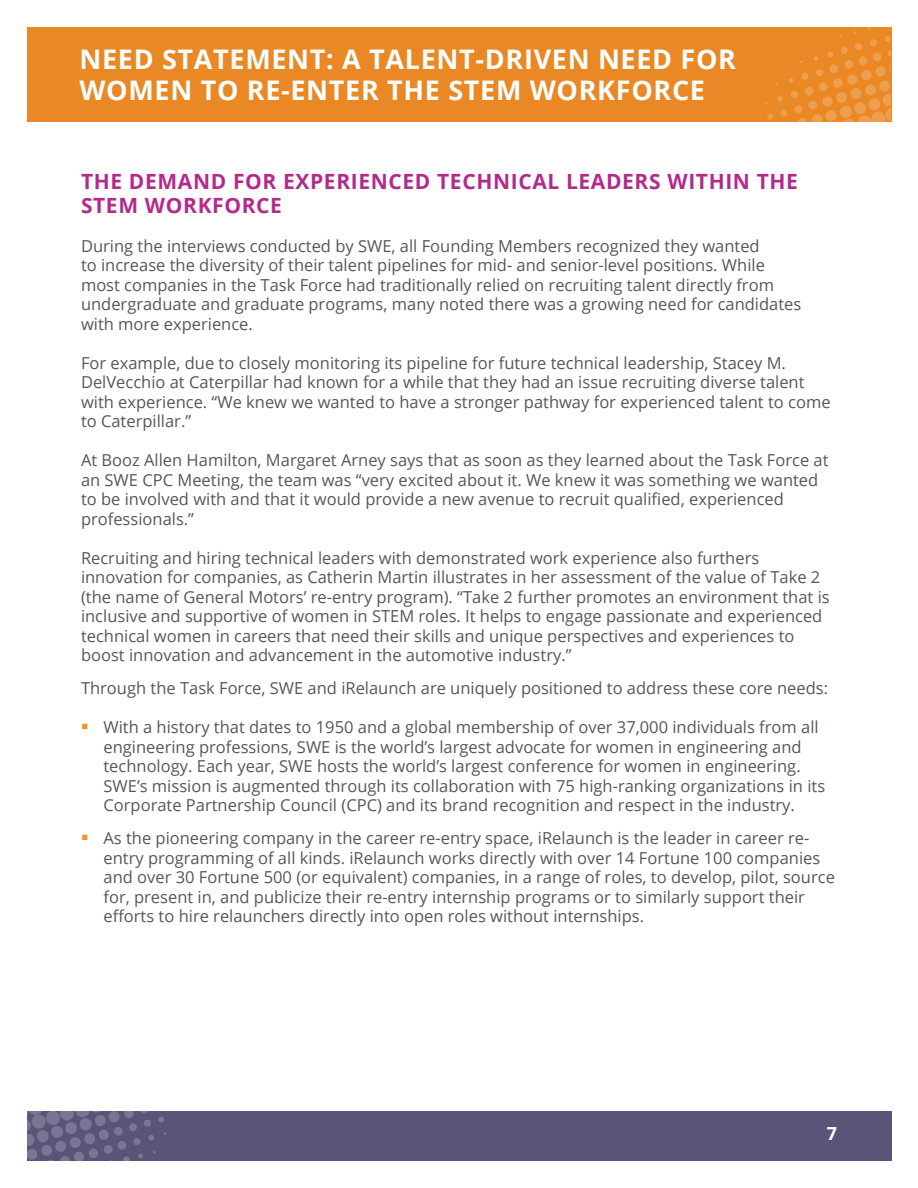
<style>
.page{position:relative;width:918px;height:1188px;background:#fff}
.page>*{position:absolute;margin:0;border:0;box-sizing:border-box;transform-origin:0 0}
.t1{font:700 27px/31.5px "Open Sans";letter-spacing:.025em;color:#fff}
.t2{font:700 21px/24px "Open Sans";letter-spacing:.03em;color:#b5298a}
.t3{font:700 18px "Open Sans";color:#fff}
.t4{font:16.5px/19.5px "Open Sans";color:#54575a}
</style>
<div class="page">
<div style="left:27px;top:1111px;width:864px;height:50px;background:#5c5378"></div>
<svg style="left:138px;top:1154px;width:5px;height:5px"></svg>
<svg style="left:148px;top:1135px;width:6px;height:6px"></svg>
<svg style="left:158px;top:1117px;width:6px;height:6px"></svg>
<svg style="left:123px;top:1157px;width:7px;height:4px"></svg>
<div style="left:133px;top:1138px;width:8px;height:7px;background:#7b7492;border-radius:50%"></div>
<div style="left:129px;top:1123px;width:8px;height:8px;background:#7b7492;border-radius:50%"></div>
<svg style="left:140px;top:1111px;width:7px;height:2px"></svg>
<div style="left:144px;top:1120px;width:7px;height:7px;background:#7b7492;border-radius:50%"></div>
<div style="left:89px;top:1149px;width:9px;height:9px;background:#7b7492;border-radius:50%"></div>
<svg style="left:124px;top:1111px;width:10px;height:7px"></svg>
<div style="left:84px;top:1133px;width:11px;height:11px;background:#7b7492;border-radius:50%"></div>
<div style="left:95px;top:1115px;width:11px;height:11px;background:#7b7492;border-radius:50%"></div>
<div style="left:109px;top:1111px;width:11px;height:11px;background:#7b7492;border-radius:50%"></div>
<svg style="left:60px;top:1111px;width:40px;height:10px"></svg>
<div style="left:46px;top:1111px;width:14px;height:14px;background:#7b7492;border-radius:50%"></div>
<svg style="left:32px;top:1115px;width:14px;height:14px"></svg>
<div style="left:80px;top:1118px;width:12px;height:12px;background:#7b7492;border-radius:50%"></div>
<div style="left:70px;top:1137px;width:11px;height:11px;background:#7b7492;border-radius:50%"></div>
<div style="left:55px;top:1141px;width:11px;height:11px;background:#7b7492;border-radius:50%"></div>
<div style="left:41px;top:1145px;width:11px;height:11px;background:#7b7492;border-radius:50%"></div>
<div style="left:27px;top:1149px;width:10px;height:11px;background:#7b7492;border-radius:50%"></div>
<svg style="left:27px;top:1111px;width:16px;height:35px"></svg>
<div style="left:37px;top:1130px;width:12px;height:12px;background:#7b7492;border-radius:50%"></div>
<div style="left:51px;top:1126px;width:12px;height:12px;background:#7b7492;border-radius:50%"></div>
<div style="left:65px;top:1122px;width:12px;height:12px;background:#7b7492;border-radius:50%"></div>
<div style="left:99px;top:1130px;width:10px;height:10px;background:#7b7492;border-radius:50%"></div>
<svg style="left:48px;top:1152px;width:36px;height:9px"></svg>
<div style="left:104px;top:1145px;width:9px;height:9px;background:#7b7492;border-radius:50%"></div>
<div style="left:118px;top:1141px;width:8px;height:9px;background:#7b7492;border-radius:50%"></div>
<div style="left:114px;top:1127px;width:9px;height:9px;background:#7b7492;border-radius:50%"></div>
<div style="left:27px;top:27px;width:864px;height:94px;background:#e98824"></div>
<svg style="left:814px;top:56px;width:4px;height:5px"></svg>
<svg style="left:788px;top:78px;width:5px;height:5px"></svg>
<svg style="left:885px;top:36px;width:6px;height:6px"></svg>
<svg style="left:827px;top:52px;width:6px;height:6px"></svg>
<svg style="left:777px;top:96px;width:6px;height:6px"></svg>
<svg style="left:767px;top:114px;width:6px;height:6px"></svg>
<div style="left:841px;top:47px;width:7px;height:7px;background:#ed9f4e;border-radius:50%"></div>
<div style="left:816px;top:69px;width:7px;height:7px;background:#ed9f4e;border-radius:50%"></div>
<div style="left:801px;top:73px;width:7px;height:7px;background:#ed9f4e;border-radius:50%"></div>
<div style="left:791px;top:91px;width:7px;height:7px;background:#ed9f4e;border-radius:50%"></div>
<div style="left:794px;top:105px;width:8px;height:8px;background:#ed9f4e;border-radius:50%"></div>
<div style="left:780px;top:110px;width:7px;height:7px;background:#ed9f4e;border-radius:50%"></div>
<svg style="left:829px;top:64px;width:9px;height:9px"></svg>
<svg style="left:833px;top:78px;width:10px;height:10px"></svg>
<div style="left:847px;top:74px;width:10px;height:11px;background:#ed9f4e;border-radius:50%"></div>
<div style="left:836px;top:92px;width:11px;height:11px;background:#ed9f4e;border-radius:50%"></div>
<div style="left:826px;top:110px;width:11px;height:11px;background:#ed9f4e;border-radius:50%"></div>
<svg style="left:798px;top:114px;width:25px;height:7px"></svg>
<div style="left:840px;top:106px;width:12px;height:12px;background:#ed9f4e;border-radius:50%"></div>
<div style="left:851px;top:88px;width:10px;height:11px;background:#ed9f4e;border-radius:50%"></div>
<div style="left:865px;top:85px;width:11px;height:10px;background:#ed9f4e;border-radius:50%"></div>
<div style="left:879px;top:81px;width:11px;height:10px;background:#ed9f4e;border-radius:50%"></div>
<svg style="left:842px;top:94px;width:49px;height:28px"></svg>
<div style="left:868px;top:98px;width:12px;height:12px;background:#ed9f4e;border-radius:50%"></div>
<div style="left:854px;top:102px;width:12px;height:12px;background:#ed9f4e;border-radius:50%"></div>
<div style="left:823px;top:96px;width:10px;height:11px;background:#ed9f4e;border-radius:50%"></div>
<div style="left:861px;top:70px;width:10px;height:10px;background:#ed9f4e;border-radius:50%"></div>
<svg style="left:875px;top:66px;width:11px;height:11px"></svg>
<div style="left:819px;top:83px;width:9px;height:8px;background:#ed9f4e;border-radius:50%"></div>
<div style="left:805px;top:87px;width:9px;height:8px;background:#ed9f4e;border-radius:50%"></div>
<svg style="left:808px;top:101px;width:9px;height:9px"></svg>
<div style="left:844px;top:60px;width:9px;height:9px;background:#ed9f4e;border-radius:50%"></div>
<div style="left:873px;top:53px;width:8px;height:8px;background:#ed9f4e;border-radius:50%"></div>
<div style="left:859px;top:56px;width:8px;height:9px;background:#ed9f4e;border-radius:50%"></div>
<div style="left:870px;top:39px;width:7px;height:7px;background:#ed9f4e;border-radius:50%"></div>
<div style="left:855px;top:43px;width:7px;height:7px;background:#ed9f4e;border-radius:50%"></div>
<svg style="left:888px;top:50px;width:3px;height:7px"></svg>
<h1 class="t1" style="left:80px;top:44px;width:658px">NEED STATEMENT: A TALENT-DRIVEN NEED FOR<br>WOMEN TO RE-ENTER THE STEM WORKFORCE</h1>
<p class="t2" style="left:81px;top:170px;width:719px">THE DEMAND FOR EXPERIENCED TECHNICAL LEADERS WITHIN THE<br>STEM WORKFORCE</p>
<p class="t4" style="left:81px;top:236px;width:722px">During the interviews conducted by SWE, all Founding Members recognized they wanted<br>to increase the diversity of their talent pipelines for mid- and senior-level positions. While most companies in the Task Force had traditionally relied on recruiting talent directly from undergraduate and graduate programs, many noted there was a growing need for candidates with more experience.</p>
<p class="t4" style="left:81px;top:355px;width:751px">For example, due to closely monitoring its pipeline for future technical leadership, Stacey M.<br>DelVecchio at Caterpillar had known for a while that they had an issue recruiting diverse talent with experience. “We knew we wanted to have a stronger pathway for experienced talent to come to Caterpillar.”</p>
<p class="t4" style="left:81px;top:450px;width:749px">At Booz Allen Hamilton, Margaret Arney says that as soon as they learned about the Task Force at an SWE CPC Meeting, the team was “very excited about it. We knew it was something we wanted to be involved with and that it would provide a new avenue to recruit qualified, experienced professionals.”</p>
<p class="t4" style="left:81px;top:548px;width:750px">Recruiting and hiring technical leaders with demonstrated work experience also furthers innovation for companies, as Catherin Martin illustrates in her assessment of the value of Take 2 (the name of General Motors’ re-entry program). “Take 2 further promotes an environment that is inclusive and supportive of women in STEM roles. It helps to engage passionate and experienced technical women in careers that need their skills and unique perspectives and experiences to boost innovation and advancement in the automotive industry.”</p>
<p class="t4" style="left:81px;top:678px;width:749px">Through the Task Force, SWE and iRelaunch are uniquely positioned to address these core needs:</p>
<p class="t4" style="left:104px;top:717px;width:723px">With a history that dates to 1950 and a global membership of over 37,000 individuals from all engineering professions, SWE is the world’s largest advocate for women in engineering and technology. Each year, SWE hosts the world’s largest conference for women in engineering.<br>SWE’s mission is augmented through its collaboration with 75 high-ranking organizations in its Corporate Partnership Council (CPC) and its brand recognition and respect in the industry.</p>
<p class="t4" style="left:104px;top:830px;width:733px">As the pioneering company in the career re-entry space, iRelaunch is the leader in career re&shy;entry programming of all kinds. iRelaunch works directly with over 14 Fortune 100 companies and over 30 Fortune 500 (or equivalent) companies, in a range of roles, to develop, pilot, source for, present in, and publicize their re-entry internship programs or to similarly support their efforts to hire relaunchers directly into open roles without internships.</p>
<p class="t3" style="left:827px;top:1123px;width:12px">7</p>
</div>
